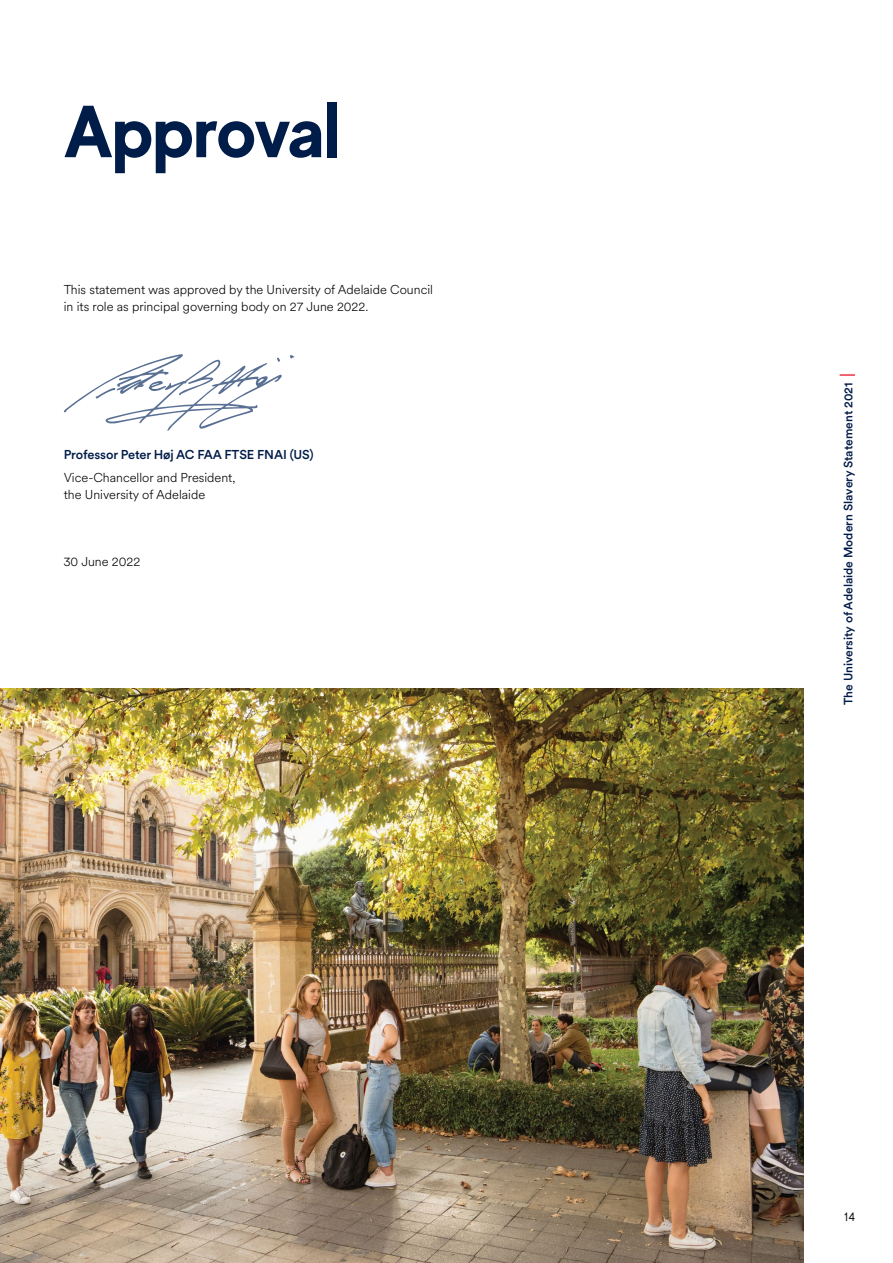
<style>
.page{position:relative;width:893px;height:1263px;background:#fff}
.page>*{position:absolute;margin:0;border:0;box-sizing:border-box;transform-origin:0 0}
.t1{font:700 73.5px "MADE Evolve Sans";color:#001c48}
.t2{font:300 12.75px/17.2px "Circular XX";color:#000}
.t3{font:500 12.75px "Circular XX";letter-spacing:-.01em;color:#001c48}
.t4{font:500 12px "Circular XX";color:#001c48}
.t5{font:12px "MADE Evolve Sans";color:#000}
</style>
<div class="page">
<img style="left:0;top:688px;width:804px;height:575px">
<svg style="left:64px;top:354px;width:230px;height:77px"></svg>
<svg style="left:840px;top:374px;width:15px;height:2px"></svg>
<h1 class="t1" style="left:64px;top:85px;width:279px">Approval</h1>
<p class="t2" style="left:64px;top:280px;width:371px">This statement was approved by the University of Adelaide Council in its role as principal governing body on 27 June 2022.</p>
<p class="t3" style="left:64px;top:445px;width:251px">Professor Peter Høj AC FAA FTSE FNAI (US)</p>
<p class="t2" style="left:64px;top:469px;width:173px">Vice-Chancellor and President, the University of Adelaide</p>
<p class="t2" style="left:63px;top:553px;width:78px">30 June 2022</p>
<p class="t4" style="left:840px;top:705px;width:324px;rotate:-90deg">The University of Adelaide Modern Slavery Statement 2021</p>
<p class="t5" style="left:844px;top:1209px;width:12px">14</p>
</div>
